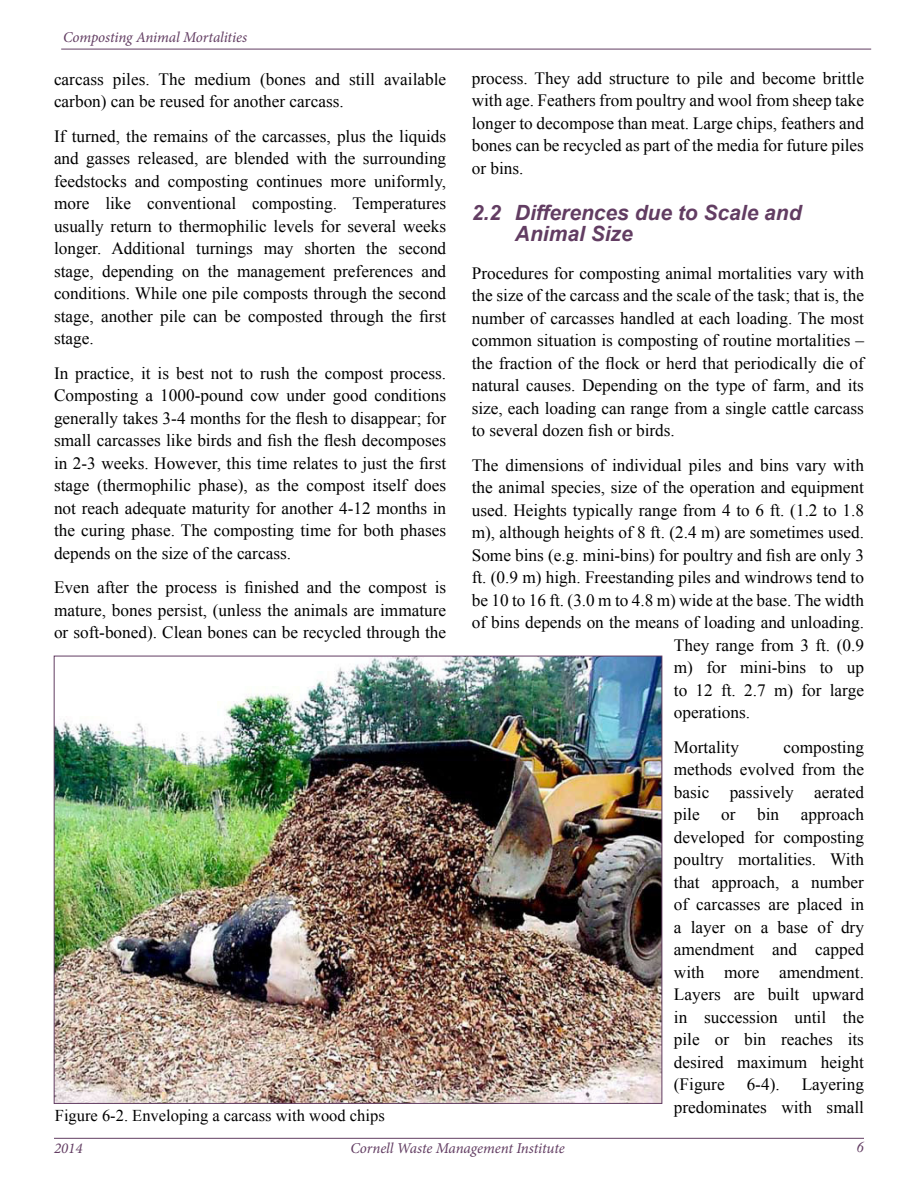
<style>
.page{position:relative;width:918px;height:1188px;background:#fff}
.page>*{position:absolute;margin:0;border:0;box-sizing:border-box;transform-origin:0 0}
.t1{font:italic 700 21px/21.8px "Arial";color:#623d62}
.t2{font:17.25px/22.5px "Times New Roman";color:#000;text-align:justify}
.t3{font:16.5px "Times New Roman";color:#000}
.t4{font:italic 15px "Minion Pro";letter-spacing:-.01em;color:#623d62}
.t5{font:italic 15px "Times New Roman";color:#623d62}
</style>
<div class="page">
<hr style="left:61px;top:49px;width:810px;height:1px;background:#623d62">
<hr style="left:54px;top:1138px;width:810px;height:1px;background:#623d62">
<img style="left:56px;top:658px;width:604px;height:444px">
<p class="t4" style="left:63px;top:26px;width:186px">Composting Animal Mortalities</p>
<p class="t2" style="left:54px;top:68px;width:394px">carcass piles. The medium (bones and still available carbon) can be reused for another carcass.</p>
<p class="t2" style="left:54px;top:125px;width:394px">If turned, the remains of the carcasses, plus the liquids and gasses released, are blended with the surrounding feedstocks and composting continues more uniformly, more like conventional composting. Temperatures usually return to thermophilic levels for several weeks longer. Additional turnings may shorten the second stage, depending on the management preferences and conditions. While one pile composts through the second stage, another pile can be composted through the first stage.</p>
<p class="t2" style="left:54px;top:362px;width:394px">In practice, it is best not to rush the compost process.<br>Composting a 1000-pound cow under good conditions generally takes 3-4 months for the flesh to disappear; for small carcasses like birds and fish the flesh decomposes in 2-3 weeks. However, this time relates to just the first stage (thermophilic phase), as the compost itself does not reach adequate maturity for another 4-12 months in the curing phase. The composting time for both phases depends on the size of the carcass.</p>
<p class="t2" style="left:54px;top:576px;width:394px">Even after the process is finished and the compost is mature, bones persist, (unless the animals are immature or soft-boned). Clean bones can be recycled through the</p>
<p class="t3" style="left:55px;top:1105px;width:331px">Figure 6-2. Enveloping a carcass with wood chips</p>
<p class="t2" style="left:472px;top:67px;width:394px">process. They add structure to pile and become brittle with age. Feathers from poultry and wool from sheep take longer to decompose than meat. Large chips, feathers and bones can be recycled as part of the media for future piles or bins.</p>
<p class="t1" style="left:515px;top:202px;width:288px;text-indent:-43px">2.2 Differences due to Scale and<br>Animal Size</p>
<p class="t2" style="left:472px;top:262px;width:394px">Procedures for composting animal mortalities vary with the size of the carcass and the scale of the task; that is, the number of carcasses handled at each loading. The most common situation is composting of routine mortalities – the fraction of the flock or herd that periodically die of natural causes. Depending on the type of farm, and its size, each loading can range from a single cattle carcass to several dozen fish or birds.</p>
<p class="t2" style="left:472px;top:454px;width:394px">The dimensions of individual piles and bins vary with</p>
<p class="t2" style="left:472px;top:476px;width:394px">the animal species, size of the operation and equipment</p>
<p class="t2" style="left:472px;top:499px;width:394px">used. Heights typically range from 4 to 6 ft. (1.2 to 1.8</p>
<p class="t2" style="left:472px;top:521px;width:394px">m), although heights of 8 ft. (2.4 m) are sometimes used.</p>
<p class="t2" style="left:472px;top:544px;width:394px">Some bins (e.g. mini-bins) for poultry and fish are only 3</p>
<p class="t2" style="left:472px;top:566px;width:394px">ft. (0.9 m) high. Freestanding piles and windrows tend to</p>
<p class="t2" style="left:472px;top:589px;width:394px">be 10 to 16 ft. (3.0 m to 4.8 m) wide at the base. The width</p>
<p class="t2" style="left:472px;top:611px;width:394px">of bins depends on the means of loading and unloading.</p>
<p class="t2" style="left:674px;top:634px;width:192px">They range from 3 ft. (0.9</p>
<p class="t2" style="left:674px;top:656px;width:192px">m) for mini-bins to up</p>
<p class="t2" style="left:674px;top:679px;width:192px">to 12 ft. 2.7 m) for large</p>
<p class="t2" style="left:674px;top:701px;width:78px">operations.</p>
<p class="t2" style="left:674px;top:736px;width:67px">Mortality</p>
<p class="t2" style="left:674px;top:736px;width:192px;text-indent:110px">composting methods evolved from the basic passively aerated pile or bin approach developed for composting poultry mortalities. With that approach, a number of carcasses are placed in a layer on a base of dry amendment and capped with more amendment.<br>Layers are built upward in succession until the pile or bin reaches its desired maximum height (Figure</p>
<p class="t2" style="left:674px;top:1073px;width:192px;text-align:right">Layering<br>predominates with small</p>
<p class="t2" style="left:747px;top:1073px;width:35px">6-4).</p>
<p class="t4" style="left:54px;top:1138px;width:30px">2014</p>
<p class="t4" style="left:350px;top:1138px;width:216px">Cornell Waste Management Institute</p>
<p class="t5" style="left:856px;top:1137px;width:9px">6</p>
</div>
